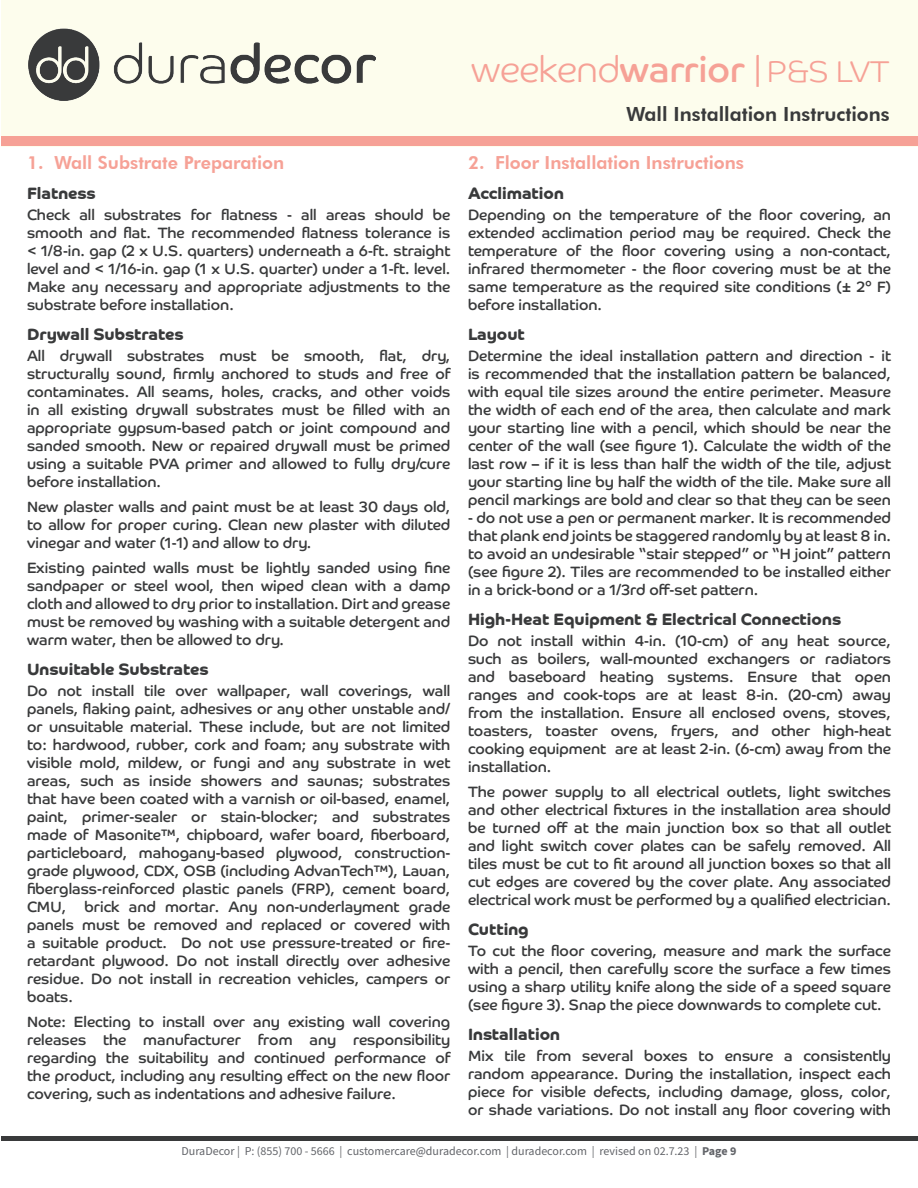
<style>
.page{position:relative;width:918px;height:1188px;background:#fff}
.page>*{position:absolute;margin:0;border:0;box-sizing:border-box;transform-origin:0 0}
.t1{font:300 36.15px "Co Headline";color:#f6a196}
.Page_Header{font:800 19.5px "Futura BT";color:#393a3b}
.t2{font:800 18px "Futura BT";color:#f6a196}
.Subheading{font:700 16.5px "Co Headline";color:#393a3b}
.t3{font:15px/18px "Co Headline";color:#393a3b;text-align:justify}
.t4{font:12px "Source Sans Pro";color:#63656a}
.s1{font-weight:400}
.s2{font-size:30.15px}
.s3{font-weight:700}
</style>
<div class="page">
<div style="left:1px;top:0;width:917px;height:146px;background:#fdfded"></div>
<hr style="left:1px;top:1136px;width:917px;height:4px;background:#393a3b">
<img style="left:29px;top:29px;width:346px;height:72px">
<div style="left:1px;top:136px;width:917px;height:10px;background:#f6a196"></div>
<h1 class="t1" style="left:472px;top:35px;width:420px">weekend<span class="s1">warrior</span> | <span class="s2">P&amp;S LVT</span></h1>
<p class="t2" style="left:27px;top:152px;width:259px">1. Wall Substrate Preparation</p>
<p class="Subheading" style="left:27px;top:184px;width:70px">Flatness</p>
<p class="t3" style="left:27px;top:206px;width:425px">Check all substrates for flatness - all areas should be smooth and flat. The recommended flatness tolerance is &lt; 1/8-in. gap (2 x U.S. quarters) underneath a 6-ft. straight level and &lt; 1/16-in. gap (1 x U.S. quarter) under a 1-ft. level.<br>Make any necessary and appropriate adjustments to the substrate before installation.</p>
<p class="Subheading" style="left:27px;top:325px;width:158px">Drywall Substrates</p>
<p class="t3" style="left:27px;top:347px;width:425px">All drywall substrates must be smooth, flat, dry, structurally sound, firmly anchored to studs and free of contaminates. All seams, holes, cracks, and other voids in all existing drywall substrates must be filled with an appropriate gypsum-based patch or joint compound and sanded smooth. New or repaired drywall must be primed using a suitable PVA primer and allowed to fully dry/cure before installation.</p>
<p class="t3" style="left:27px;top:498px;width:425px">New plaster walls and paint must be at least 30 days old, to allow for proper curing. Clean new plaster with diluted vinegar and water (1-1) and allow to dry.</p>
<p class="t3" style="left:27px;top:559px;width:425px">Existing painted walls must be lightly sanded using fine sandpaper or steel wool, then wiped clean with a damp cloth and allowed to dry prior to installation. Dirt and grease must be removed by washing with a suitable detergent and warm water, then be allowed to dry.</p>
<p class="Subheading" style="left:27px;top:659px;width:183px">Unsuitable Substrates</p>
<p class="t3" style="left:27px;top:682px;width:425px">Do not install tile over wallpaper, wall coverings, wall panels, flaking paint, adhesives or any other unstable and/ or unsuitable material. These include, but are not limited to: hardwood, rubber, cork and foam; any substrate with visible mold, mildew, or fungi and any substrate in wet areas, such as inside showers and saunas; substrates that have been coated with a varnish or oil-based, enamel, paint, primer-sealer or stain-blocker; and substrates made of Masonite™, chipboard, wafer board, fiberboard, particleboard, mahogany-based plywood, construction&shy;grade plywood, CDX, OSB (including AdvanTech™), Lauan, fiberglass-reinforced plastic panels (FRP), cement board, CMU, brick and mortar. Any non-underlayment grade panels must be removed and replaced or covered with a suitable product. Do not use pressure-treated or fire&shy;retardant plywood. Do not install directly over adhesive residue. Do not install in recreation vehicles, campers or boats.</p>
<p class="t3" style="left:27px;top:1012px;width:425px">Note: Electing to install over any existing wall covering releases the manufacturer from any responsibility regarding the suitability and continued performance of the product, including any resulting effect on the new floor covering, such as indentations and adhesive failure.</p>
<p class="Page_Header" style="left:626px;top:102px;width:265px">Wall Installation Instructions</p>
<p class="t2" style="left:468px;top:152px;width:278px">2. Floor Installation Instructions</p>
<p class="Subheading" style="left:468px;top:184px;width:98px">Acclimation</p>
<p class="t3" style="left:468px;top:206px;width:425px">Depending on the temperature of the floor covering, an extended acclimation period may be required. Check the temperature of the floor covering using a non-contact, infrared thermometer - the floor covering must be at the same temperature as the required site conditions (± 2° F) before installation.</p>
<p class="Subheading" style="left:468px;top:325px;width:58px">Layout</p>
<p class="t3" style="left:468px;top:347px;width:425px">Determine the ideal installation pattern and direction - it is recommended that the installation pattern be balanced, with equal tile sizes around the entire perimeter. Measure the width of each end of the area, then calculate and mark your starting line with a pencil, which should be near the center of the wall (see figure 1). Calculate the width of the last row – if it is less than half the width of the tile, adjust your starting line by half the width of the tile. Make sure all pencil markings are bold and clear so that they can be seen</p>
<p class="t3" style="left:468px;top:509px;width:425px">- do not use a pen or permanent marker. It is recommended that plank end joints be staggered randomly by at least 8 in. to avoid an undesirable “stair stepped” or “H joint” pattern (see figure 2). Tiles are recommended to be installed either in a brick-bond or a 1/3rd off-set pattern.</p>
<p class="Subheading" style="left:468px;top:610px;width:375px">High-Heat Equipment &amp; Electrical Connections</p>
<p class="t3" style="left:468px;top:632px;width:425px">Do not install within 4-in. (10-cm) of any heat source, such as boilers, wall-mounted exchangers or radiators and baseboard heating systems. Ensure that open ranges and cook-tops are at least 8-in. (20-cm) away from the installation. Ensure all enclosed ovens, stoves, toasters, toaster ovens, fryers, and other high-heat cooking equipment are at least 2-in. (6-cm) away from the installation.</p>
<p class="t3" style="left:468px;top:783px;width:425px">The power supply to all electrical outlets, light switches and other electrical fixtures in the installation area should be turned off at the main junction box so that all outlet and light switch cover plates can be safely removed. All tiles must be cut to fit around all junction boxes so that all cut edges are covered by the cover plate. Any associated electrical work must be performed by a qualified electrician.</p>
<p class="Subheading" style="left:468px;top:920px;width:62px">Cutting</p>
<p class="t3" style="left:468px;top:942px;width:425px">To cut the floor covering, measure and mark the surface with a pencil, then carefully score the surface a few times using a sharp utility knife along the side of a speed square (see figure 3). Snap the piece downwards to complete cut.</p>
<p class="Subheading" style="left:468px;top:1025px;width:94px">Installation</p>
<p class="t3" style="left:468px;top:1047px;width:425px">Mix tile from several boxes to ensure a consistently random appearance. During the installation, inspect each piece for visible defects, including damage, gloss, color, or shade variations. Do not install any floor covering with</p>
<p class="t4" style="left:182px;top:1143px;width:556px">DuraDecor | P: (855) 700 - 5666 | customercare@duradecor.com | duradecor.com | revised on 02.7.23 | <span class="s3">Page 9</span></p>
</div>
